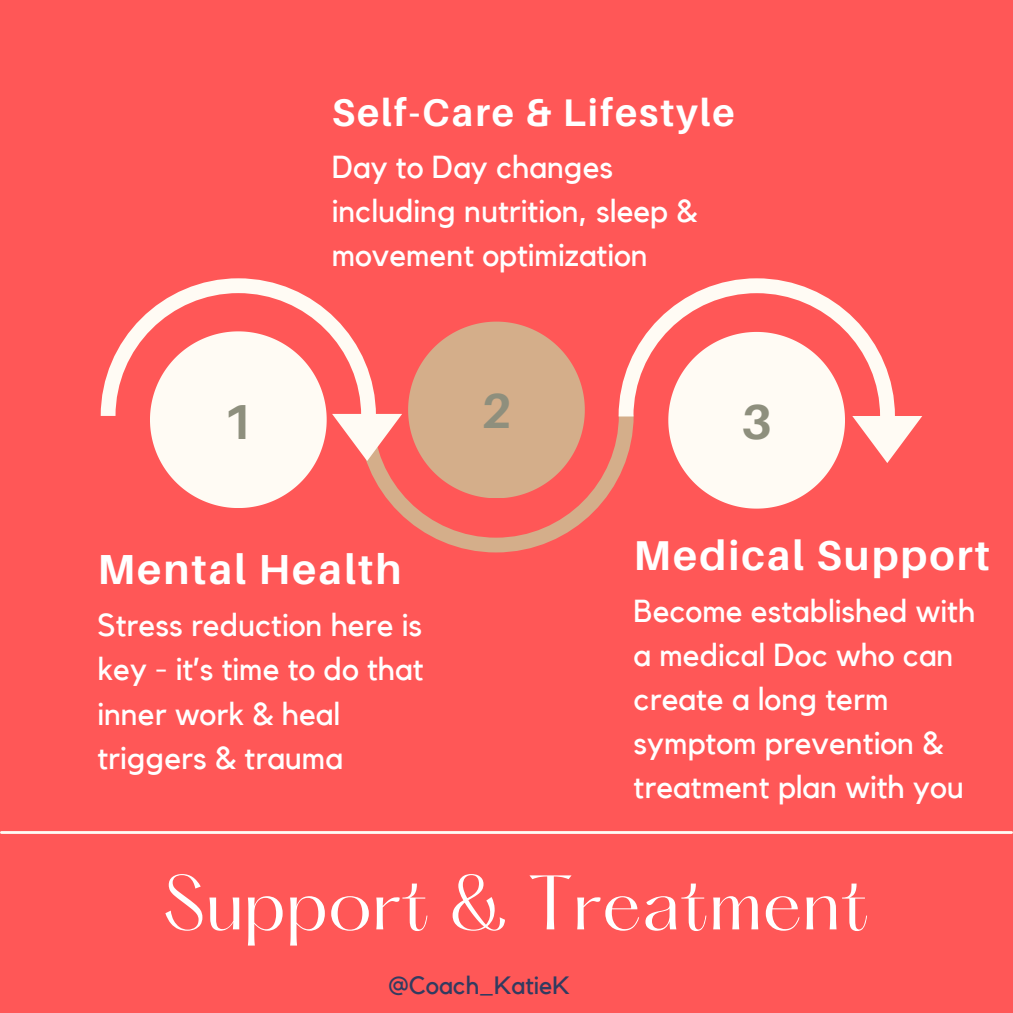
<style>
.page{position:relative;width:1013px;height:1013px;background:#fff}
.page>*{position:absolute;margin:0;border:0;box-sizing:border-box;transform-origin:0 0}
.t1{font:67.38px "Hatton";color:#fff}
.t2{font:700 49.12px "Aileron";color:#8e8f7d}
.t3{font:700 42px "Aileron";letter-spacing:.05em;color:#fff}
.t4{font:700 41.75px "Aileron";letter-spacing:.05em;color:#fff}
.t5{font:700 38.5px "Aileron";letter-spacing:.05em;color:#fff}
.t6{font:31.75px/44px "Kollektif";color:#fff}
.t7{font:25px "Kollektif";color:#323b60}
</style>
<div class="page">
<div style="left:0;top:0;width:1012px;height:1012px;background:#ff5757"></div>
<svg style="left:101px;top:278px;width:821px;height:274px"></svg>
<hr style="left:1px;top:831px;width:1010px;height:2px;background:#fffbf4">
<p class="t5" style="left:332px;top:89px;width:404px">Self-Care &amp; Lifestyle</p>
<p class="t6" style="left:332px;top:146px;width:367px">Day to Day changes including nutrition, sleep &amp; movement optimization</p>
<h2 class="t2" style="left:223px;top:391px;width:32px">1</h2>
<p class="t2" style="left:481px;top:381px;width:32px">2</p>
<h3 class="t2" style="left:741px;top:391px;width:32px">3</h3>
<p class="t3" style="left:97px;top:543px;width:305px">Mental Health</p>
<p class="t6" style="left:97px;top:604px;width:327px">Stress reduction here is key - it’s time to do that inner work &amp; heal triggers &amp; trauma</p>
<p class="t4" style="left:633px;top:529px;width:358px">Medical Support</p>
<p class="t6" style="left:633px;top:590px;width:343px">Become established with a medical Doc who can create a long term symptom prevention &amp; treatment plan with you</p>
<p class="t1" style="left:163px;top:871px;width:708px">Support &amp; Treatment</p>
<p class="t7" style="left:388px;top:974px;width:183px">@Coach_KatieK</p>
</div>
